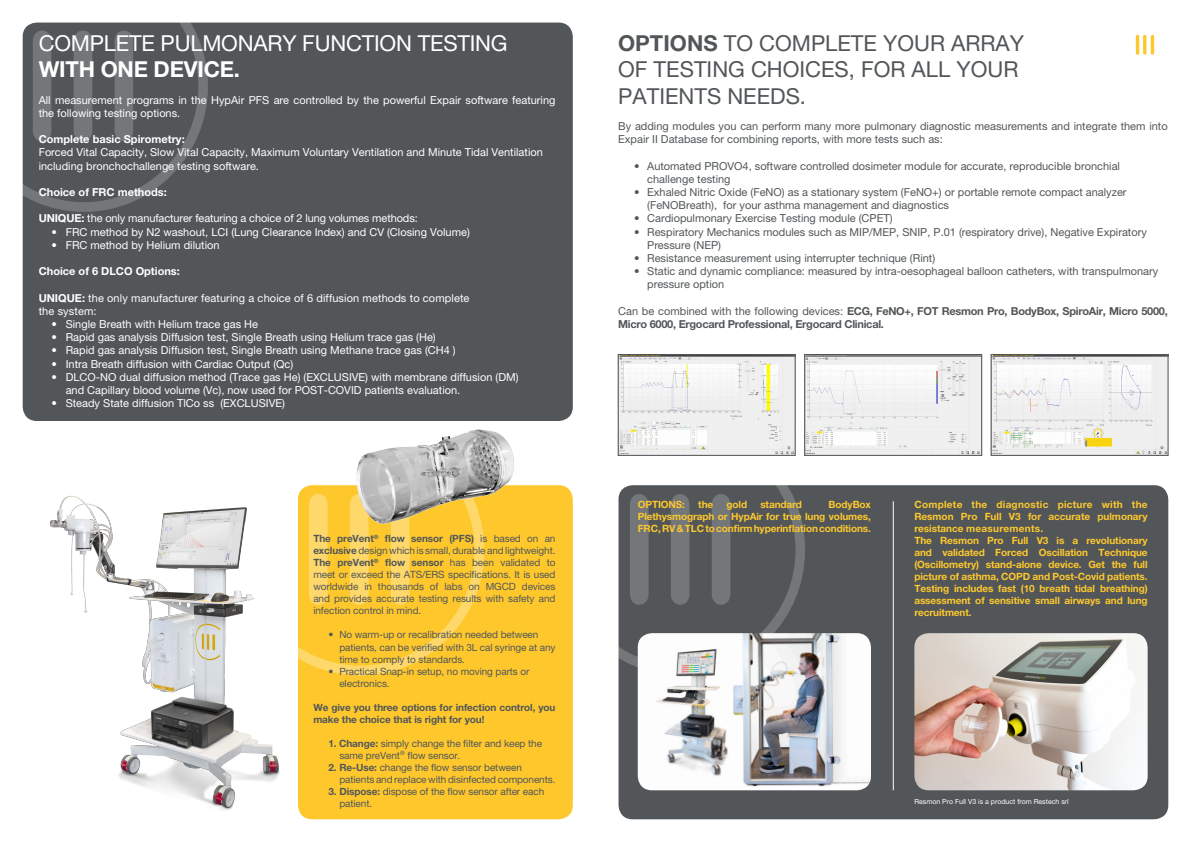
<style>
.page{position:relative;width:1191px;height:842px;background:#fff}
.page>*{position:absolute;margin:0;border:0;box-sizing:border-box;transform-origin:0 0}
.t1{font:22px "Helvetica Neue LT Pro";color:#525659}
.t2{font:22px/26.4px "Helvetica Neue LT Pro";letter-spacing:-.01em;color:#fff}
.t3{font:11px/13.2px "Helvetica Neue LT Pro";color:#fff}
.t4{font:11px/13.2px "Helvetica Neue LT Pro";color:#525659}
.t5{font:700 11px/13.2px "Helvetica Neue LT Pro";letter-spacing:-.025em;color:#525659}
.t6{font:700 11px "Helvetica Neue LT Pro";color:#fff}
.t7{font:10px/12px "Helvetica Neue LT Pro";letter-spacing:-.01em;color:#525659}
.t8{font:700 10px/12px "Helvetica Neue LT Pro";letter-spacing:-.01em;color:#fec82d;text-align:justify}
.t9{font:700 10px/12px "Helvetica Neue LT Pro";letter-spacing:-.01em;color:#525659}
.t10{font:7px "Helvetica Neue LT Pro";color:#fff}
.s1{font-weight:700}
.s2{font-weight:400}
</style>
<div class="page">
<div style="left:618px;top:485px;width:550px;height:334px;background:#525659;border-radius:14px"></div>
<svg style="left:565px;top:424px;width:240px;height:251px"></svg>
<div style="left:630px;top:494px;width:18px;height:111px;background:#737779"></div>
<div style="left:671px;top:494px;width:18px;height:111px;background:#737779"></div>
<svg style="left:711px;top:494px;width:19px;height:111px;background:#707476"></svg>
<img style="left:914px;top:633px;width:233px;height:157px">
<img style="left:638px;top:633px;width:233px;height:157px">
<hr style="left:893px;top:501px;width:1px;height:289px;background:#fff">
<svg style="left:1135px;top:36px;width:4px;height:17px"></svg>
<hr style="left:1143px;top:36px;width:3px;height:17px;background:#fec82d">
<svg style="left:1150px;top:36px;width:4px;height:17px"></svg>
<div style="left:298px;top:485px;width:275px;height:334px;background:#fec82d;border-radius:14px"></div>
<svg style="left:298px;top:485px;width:186px;height:190px"></svg>
<svg style="left:309px;top:494px;width:19px;height:111px;background:#fed767"></svg>
<svg style="left:350px;top:542px;width:18px;height:63px"></svg>
<svg style="left:391px;top:542px;width:18px;height:63px"></svg>
<div style="left:23px;top:23px;width:550px;height:398px;background:#525659;border-radius:14px"></div>
<svg style="left:22px;top:22px;width:186px;height:190px"></svg>
<div style="left:33px;top:31px;width:18px;height:110px;background:#737779"></div>
<div style="left:74px;top:31px;width:18px;height:110px;background:#737779"></div>
<div style="left:115px;top:31px;width:18px;height:110px;background:#737779"></div>
<img style="left:346px;top:429px;width:180px;height:113px">
<img style="left:50px;top:495px;width:230px;height:315px">
<img style="left:620px;top:356px;width:173px;height:98px">
<div style="left:618px;top:354px;width:177px;height:102px;border:1px solid #525659"></div>
<img style="left:992px;top:356px;width:174px;height:98px">
<div style="left:990px;top:354px;width:178px;height:102px;border:1px solid #525659"></div>
<img style="left:806px;top:356px;width:174px;height:98px">
<div style="left:804px;top:354px;width:178px;height:102px;border:1px solid #525659"></div>
<p class="t2" style="left:39px;top:29px;width:470px">COMPLETE PULMONARY FUNCTION TESTING<br><span class="s1">WITH ONE DEVICE.</span></p>
<p class="t3" style="left:39px;top:93px;width:518px">All measurement programs in the HypAir PFS are controlled by the powerful Expair software featuring the following testing options.</p>
<p class="t6" style="left:39px;top:132px;width:148px">Complete basic Spirometry:</p>
<p class="t3" style="left:39px;top:146px;width:506px">Forced Vital Capacity, Slow Vital Capacity, Maximum Voluntary Ventilation and Minute Tidal Ventilation including bronchochallenge testing software.</p>
<p class="t6" style="left:39px;top:185px;width:130px">Choice of FRC methods:</p>
<p class="t3" style="left:39px;top:212px;width:380px"><span class="s1">UNIQUE:</span> the only manufacturer featuring a choice of 2 lung volumes methods:</p>
<p class="t3" style="left:52px;top:225px;width:420px">• FRC method by N2 washout, LCI (Lung Clearance Index) and CV (Closing Volume)</p>
<p class="t3" style="left:52px;top:238px;width:169px">• FRC method by Helium dilution</p>
<p class="t6" style="left:39px;top:264px;width:143px">Choice of 6 DLCO Options:</p>
<p class="t3" style="left:39px;top:291px;width:432px"><span class="s1">UNIQUE:</span> the only manufacturer featuring a choice of 6 diffusion methods to complete</p>
<p class="t3" style="left:39px;top:304px;width:59px">the system:</p>
<p class="t3" style="left:52px;top:317px;width:208px">• Single Breath with Helium trace gas He</p>
<p class="t3" style="left:52px;top:330px;width:386px">• Rapid gas analysis Diffusion test, Single Breath using Helium trace gas (He)</p>
<p class="t3" style="left:52px;top:344px;width:406px">• Rapid gas analysis Diffusion test, Single Breath using Methane trace gas (CH4 )</p>
<p class="t3" style="left:52px;top:357px;width:243px">• Intra Breath diffusion with Cardiac Output (Qc)</p>
<p class="t3" style="left:52px;top:370px;width:468px">• DLCO-NO dual diffusion method (Trace gas He) (EXCLUSIVE) with membrane diffusion (DM)</p>
<p class="t3" style="left:66px;top:383px;width:396px">and Capillary blood volume (Vc), now used for POST-COVID patients evaluation.</p>
<p class="t3" style="left:52px;top:396px;width:235px">• Steady State diffusion TlCo ss (EXCLUSIVE)</p>
<p class="t7" style="left:313px;top:533px;width:244px;text-align:justify"><span class="s1">The preVent</span><sup>®</sup> <span class="s1">flow sensor (PFS)</span> is based on an <span class="s1">exclusive</span> design which is small, durable and lightweight.<br><span class="s1">The preVent</span><sup>®</sup> <span class="s1">flow sensor</span> has been validated to meet or exceed the ATS/ERS specifications. It is used worldwide in thousands of labs on MGCD devices and provides accurate testing results with safety and infection control in mind.</p>
<p class="t7" style="left:328px;top:629px;width:212px">• No warm-up or recalibration needed between</p>
<p class="t7" style="left:339px;top:641px;width:218px">patients, can be verified with 3L cal syringe at any</p>
<p class="t7" style="left:339px;top:653px;width:127px">time to comply to standards.</p>
<p class="t7" style="left:328px;top:665px;width:203px">• Practical Snap-in setup, no moving parts or</p>
<p class="t7" style="left:339px;top:677px;width:52px">electronics.</p>
<p class="t9" style="left:313px;top:701px;width:244px">We give you three options for infection control, you make the choice that is right for you!</p>
<p class="t7" style="left:339px;top:737px;width:204px;text-indent:-11px"><span class="s1">1. Change:</span> simply change the filter and keep the same preVent<sup>®</sup> flow sensor.</p>
<p class="t7" style="left:339px;top:761px;width:218px;text-indent:-11px"><span class="s1">2. Re-Use:</span> change the flow sensor between patients and replace with disinfected components.</p>
<p class="t7" style="left:339px;top:785px;width:206px;text-indent:-11px"><span class="s1">3. Dispose:</span> dispose of the flow sensor after each patient.</p>
<p class="t1" style="left:618px;top:30px;width:407px"><span class="s1">OPTIONS</span> TO COMPLETE YOUR ARRAY</p>
<p class="t1" style="left:618px;top:56px;width:402px">OF TESTING CHOICES, FOR ALL YOUR</p>
<p class="t1" style="left:618px;top:83px;width:189px">PATIENTS NEEDS.</p>
<p class="t4" style="left:618px;top:119px;width:551px">By adding modules you can perform many more pulmonary diagnostic measurements and integrate them into<br>Expair II Database for combining reports, with more tests such as:</p>
<p class="t4" style="left:634px;top:159px;width:487px">• Automated PROVO4, software controlled dosimeter module for accurate, reproducible bronchial</p>
<p class="t4" style="left:647px;top:172px;width:85px">challenge testing</p>
<p class="t4" style="left:634px;top:185px;width:494px">• Exhaled Nitric Oxide (FeNO) as a stationary system (FeNO+) or portable remote compact analyzer</p>
<p class="t4" style="left:647px;top:198px;width:303px">(FeNOBreath), for your asthma management and diagnostics</p>
<p class="t4" style="left:634px;top:212px;width:260px">• Cardiopulmonary Exercise Testing module (CPET)</p>
<p class="t4" style="left:634px;top:225px;width:514px">• Respiratory Mechanics modules such as MIP/MEP, SNIP, P.01 (respiratory drive), Negative Expiratory</p>
<p class="t4" style="left:647px;top:238px;width:75px">Pressure (NEP)</p>
<p class="t4" style="left:634px;top:251px;width:302px">• Resistance measurement using interrupter technique (Rint)</p>
<p class="t4" style="left:634px;top:264px;width:526px">• Static and dynamic compliance: measured by intra-oesophageal balloon catheters, with transpulmonary</p>
<p class="t4" style="left:647px;top:278px;width:79px">pressure option</p>
<p class="t5" style="left:618px;top:304px;width:551px"><span class="s2">Can be combined with the following devices:</span> ECG, FeNO+, FOT Resmon Pro, BodyBox, SpiroAir, Micro 5000,<br>Micro 6000, Ergocard Professional, Ergocard Clinical.</p>
<p class="t8" style="left:638px;top:499px;width:49px">OPTIONS:</p>
<p class="t8" style="left:698px;top:499px;width:16px">the</p>
<p class="t8" style="left:726px;top:499px;width:22px">gold</p>
<p class="t8" style="left:760px;top:499px;width:43px">standard</p>
<p class="t8" style="left:638px;top:499px;width:235px;text-indent:191px">BodyBox Plethysmograph or HypAir for true lung volumes, FRC, RV &amp; TLC to confirm hyperinflation conditions.</p>
<p class="t8" style="left:914px;top:499px;width:235px">Complete the diagnostic picture with the Resmon Pro Full V3 for accurate pulmonary resistance measurements.</p>
<p class="t8" style="left:914px;top:535px;width:235px">The Resmon Pro Full V3 is a revolutionary and validated Forced Oscillation Technique (Oscillometry) stand-alone device. Get the full picture of asthma, COPD and Post-Covid patients.<br>Testing includes fast (10 breath tidal breathing) assessment of sensitive small airways and lung recruitment.</p>
<p class="t10" style="left:914px;top:797px;width:156px">Resmon Pro Full V3 is a product from Restech srl</p>
</div>
